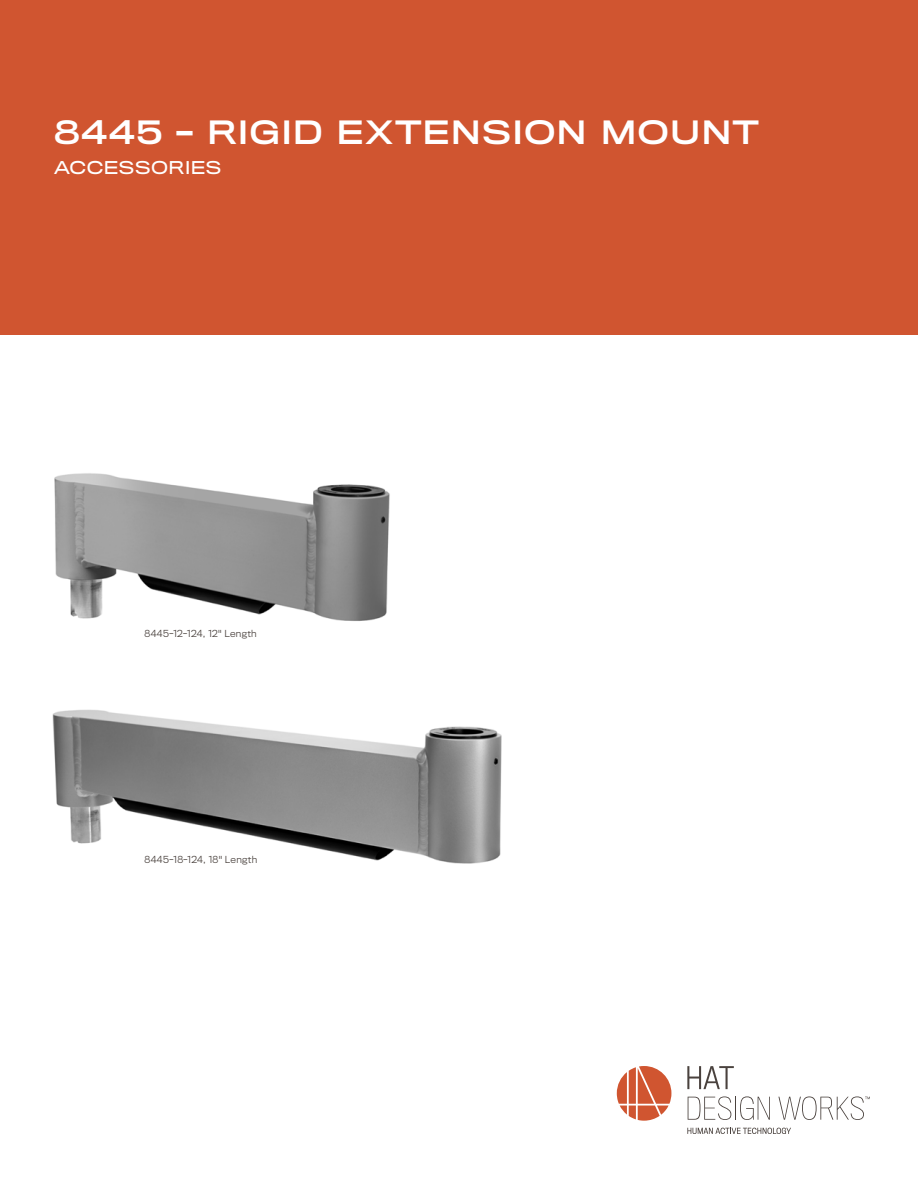
<style>
.page{position:relative;width:918px;height:1188px;background:#fff}
.page>*{position:absolute;margin:0;border:0;box-sizing:border-box;transform-origin:0 0}
.Product_Name{font:30px "Titling Gothic FB Wide Standard";letter-spacing:.025em;color:#fff}
.Product_Category{font:16.5px "Titling Gothic FB Wide";letter-spacing:.005em;color:#fff}
.Body_-_Specifications{font:300 9px "Titling Gothic FB";letter-spacing:.035em;color:#4a423e}
</style>
<div class="page">
<div style="left:0;top:0;width:918px;height:335px;background:#d05530"></div>
<svg style="left:617px;top:1066px;width:54px;height:55px"></svg>
<svg style="left:688px;top:1096px;width:82px;height:24px"></svg>
<svg style="left:687px;top:1066px;width:47px;height:23px"></svg>
<svg style="left:778px;top:1096px;width:92px;height:24px"></svg>
<svg style="left:687px;top:1128px;width:104px;height:6px"></svg>
<img style="left:54px;top:473px;width:336px;height:148px">
<img style="left:52px;top:709px;width:450px;height:155px">
<p class="Product_Name" style="left:54px;top:114px;width:706px">8445 - RIGID EXTENSION MOUNT</p>
<p class="Product_Category" style="left:54px;top:157px;width:169px">ACCESSORIES</p>
<p class="Body_-_Specifications" style="left:144px;top:628px;width:114px">8445-12-124, 12" Length</p>
<p class="Body_-_Specifications" style="left:144px;top:854px;width:114px">8445-18-124, 18" Length</p>
</div>
